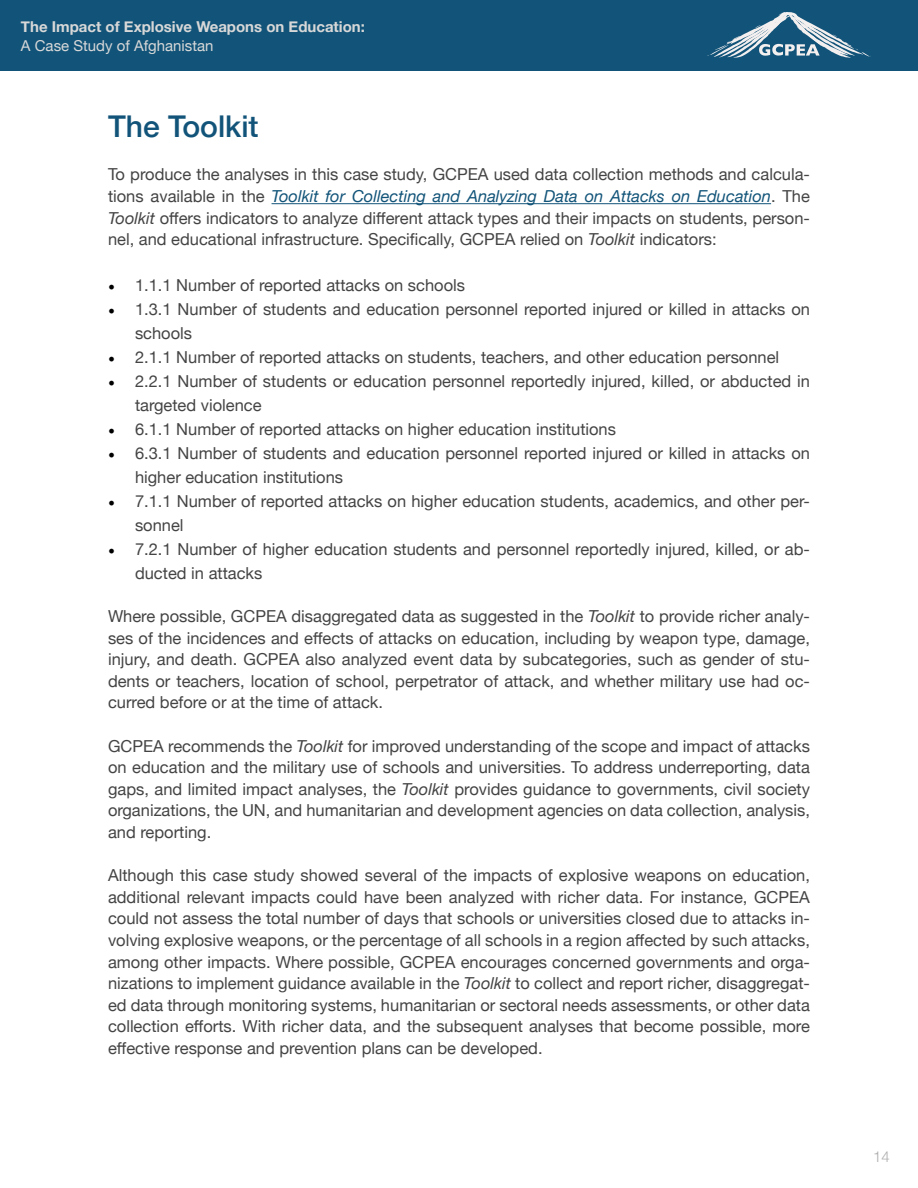
<style>
.page{position:relative;width:918px;height:1188px;background:#fff}
.page>*{position:absolute;margin:0;border:0;box-sizing:border-box;transform-origin:0 0}
.t1{font:500 30px "Helvetica Neue";color:#125479}
.t2{font:16.5px/21.6px "Helvetica Neue";color:#454444}
.t3{font:700 15px "Helvetica Neue";color:#d8d8d8}
.t4{font:15px "Helvetica Neue";color:#d8d8d8}
.t5{font:300 15px "Helvetica Neue";color:#acacac}
.s1{font-style:italic;color:#125479}
.s2{font-style:italic}
.s3{font-family:"Minion Pro";font-size:18px;color:#000}
</style>
<div class="page">
<hr style="left:917px;top:0;width:1px;height:71px;background:#125479">
<div style="left:0;top:0;width:918px;height:70px;background:#125479"></div>
<svg style="left:707px;top:12px;width:164px;height:46px"></svg>
<hr style="left:272px;top:203px;width:499px;height:1px;background:#125479">
<p class="t3" style="left:21px;top:15px;width:346px">The Impact of Explosive Weapons on Education:</p>
<p class="t4" style="left:21px;top:35px;width:194px">A Case Study of Afghanistan</p>
<h1 class="t1" style="left:108px;top:102px;width:152px">The Toolkit</h1>
<p class="t2" style="left:108px;top:165px;width:704px;text-align:justify">To produce the analyses in this case study, GCPEA used data collection methods and calcula&shy;tions available in the <span class="s1">Toolkit for Collecting and Analyzing Data on Attacks on Education</span>. The <span class="s2">Toolkit</span> offers indicators to analyze different attack types and their impacts on students, person&shy;nel, and educational infrastructure. Specifically, GCPEA relied on <span class="s2">Toolkit</span> indicators:</p>
<p class="t2" style="left:108px;top:275px;width:359px"><span class="s3">•</span> 1.1.1 Number of reported attacks on schools</p>
<p class="t2" style="left:135px;top:298px;width:677px;line-height:24px;text-indent:-27px"><span class="s3">•</span> 1.3.1 Number of students and education personnel reported injured or killed in attacks on schools</p>
<p class="t2" style="left:108px;top:347px;width:673px"><span class="s3">•</span> 2.1.1 Number of reported attacks on students, teachers, and other education personnel</p>
<p class="t2" style="left:135px;top:370px;width:677px;line-height:24px;text-indent:-27px"><span class="s3">•</span> 2.2.1 Number of students or education personnel reportedly injured, killed, or abducted in targeted violence</p>
<p class="t2" style="left:108px;top:419px;width:510px"><span class="s3">•</span> 6.1.1 Number of reported attacks on higher education institutions</p>
<p class="t2" style="left:135px;top:442px;width:677px;line-height:24px;text-indent:-27px"><span class="s3">•</span> 6.3.1 Number of students and education personnel reported injured or killed in attacks on higher education institutions</p>
<p class="t2" style="left:135px;top:490px;width:676px;line-height:24px;text-indent:-27px"><span class="s3">•</span> 7.1.1 Number of reported attacks on higher education students, academics, and other per&shy;sonnel</p>
<p class="t2" style="left:135px;top:538px;width:677px;line-height:24px;text-indent:-27px"><span class="s3">•</span> 7.2.1 Number of higher education students and personnel reportedly injured, killed, or ab&shy;ducted in attacks</p>
<p class="t2" style="left:108px;top:606px;width:704px;text-align:justify">Where possible, GCPEA disaggregated data as suggested in the <span class="s2">Toolkit</span> to provide richer analy&shy;ses of the incidences and effects of attacks on education, including by weapon type, damage, injury, and death. GCPEA also analyzed event data by subcategories, such as gender of stu&shy;dents or teachers, location of school, perpetrator of attack, and whether military use had oc&shy;curred before or at the time of attack.</p>
<p class="t2" style="left:108px;top:736px;width:704px;text-align:justify">GCPEA recommends the <span class="s2">Toolkit</span> for improved understanding of the scope and impact of attacks on education and the military use of schools and universities. To address underreporting, data gaps, and limited impact analyses, the <span class="s2">Toolkit</span> provides guidance to governments, civil society organizations, the UN, and humanitarian and development agencies on data collection, analysis, and reporting.</p>
<p class="t2" style="left:108px;top:866px;width:704px;text-align:justify">Although this case study showed several of the impacts of explosive weapons on education, additional relevant impacts could have been analyzed with richer data. For instance, GCPEA could not assess the total number of days that schools or universities closed due to attacks in&shy;volving explosive weapons, or the percentage of all schools in a region affected by such attacks, among other impacts. Where possible, GCPEA encourages concerned governments and orga&shy;nizations to implement guidance available in the <span class="s2">Toolkit</span> to collect and report richer, disaggregat&shy;ed data through monitoring systems, humanitarian or sectoral needs assessments, or other data collection efforts. With richer data, and the subsequent analyses that become possible, more effective response and prevention plans can be developed.</p>
<p class="t5" style="left:873px;top:1145px;width:18px">14</p>
</div>
